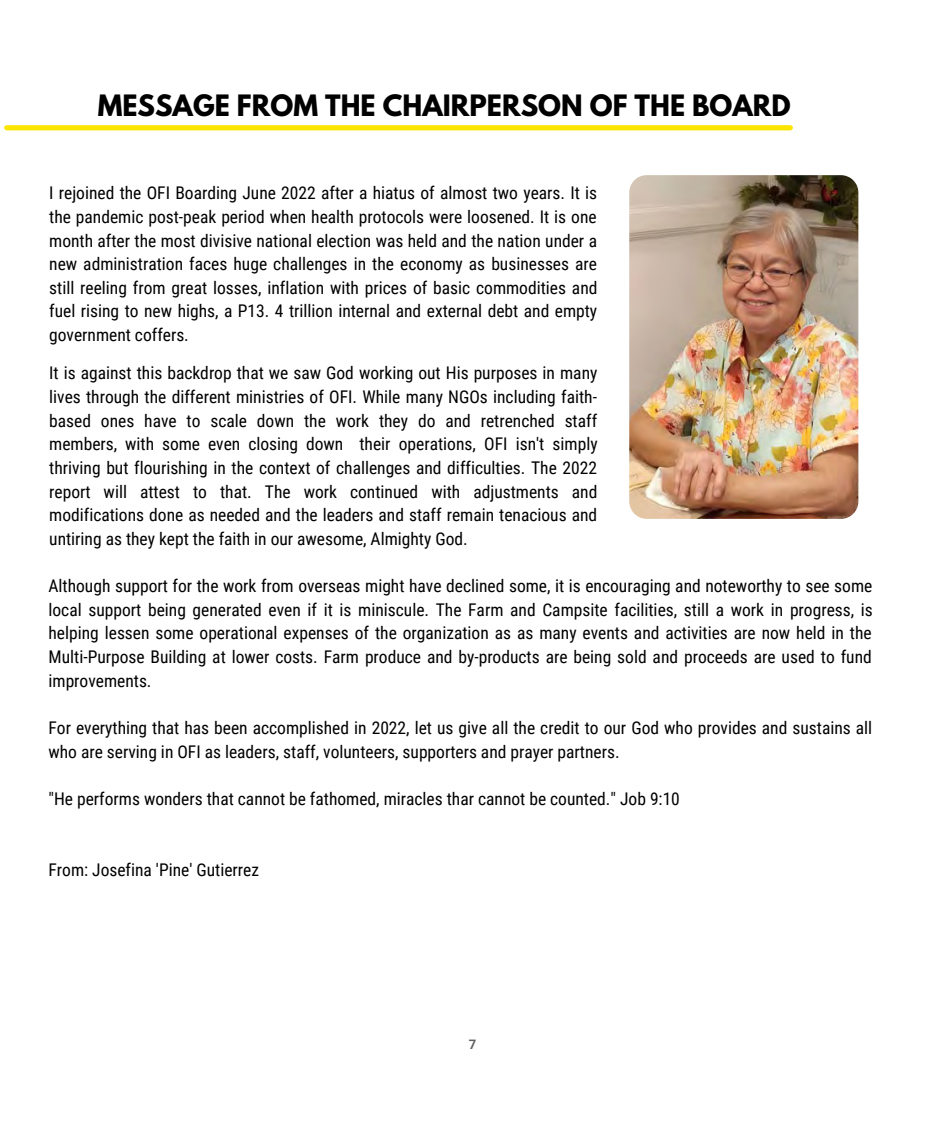
<style>
.page{position:relative;width:945px;height:1134px;background:#fff}
.page>*{position:absolute;margin:0;border:0;box-sizing:border-box;transform-origin:0 0}
.t1{font:700 26.07px "League Spartan";color:#000}
.t2{font:17.5px/23.6px "Roboto Condensed";color:#000;text-align:justify}
.t3{font:700 13.12px "Roboto";color:#626262}
</style>
<div class="page">
<div style="left:7px;top:125px;width:783px;height:5px;background:#fce501"></div>
<img style="left:629px;top:175px;width:229px;height:344px;border-radius:17px">
<p class="t1" style="left:98px;top:92px;width:695px">MESSAGE FROM THE CHAIRPERSON OF THE BOARD</p>
<p class="t2" style="left:49px;top:181px;width:550px">I rejoined the OFI Boarding June 2022 after a hiatus of almost two years. It is the pandemic post-peak period when health protocols were loosened. It is one month after the most divisive national election was held and the nation under a new administration faces huge challenges in the economy as businesses are still reeling from great losses, inflation with prices of basic commodities and fuel rising to new highs, a P13. 4 trillion internal and external debt and empty government coffers.</p>
<p class="t2" style="left:49px;top:362px;width:550px">It is against this backdrop that we saw God working out His purposes in many lives through the different ministries of OFI. While many NGOs including faith&shy;based ones have to scale down the work they do and retrenched staff members, with some even closing down their operations, OFI isn't simply thriving but flourishing in the context of challenges and difficulties. The 2022 report will attest to that. The work continued with adjustments and modifications done as needed and the leaders and staff remain tenacious and untiring as they kept the faith in our awesome, Almighty God.</p>
<p class="t2" style="left:49px;top:574px;width:826px">Although support for the work from overseas might have declined some, it is encouraging and noteworthy to see some local support being generated even if it is miniscule. The Farm and Campsite facilities, still a work in progress, is helping lessen some operational expenses of the organization as as many events and activities are now held in the Multi-Purpose Building at lower costs. Farm produce and by-products are being sold and proceeds are used to fund improvements.</p>
<p class="t2" style="left:49px;top:716px;width:825px">For everything that has been accomplished in 2022, let us give all the credit to our God who provides and sustains all who are serving in OFI as leaders, staff, volunteers, supporters and prayer partners.</p>
<p class="t2" style="left:49px;top:787px;width:633px">"He performs wonders that cannot be fathomed, miracles thar cannot be counted." Job 9:10</p>
<p class="t2" style="left:49px;top:858px;width:212px">From: Josefina 'Pine' Gutierrez</p>
<p class="t3" style="left:469px;top:1037px;width:9px">7</p>
</div>
